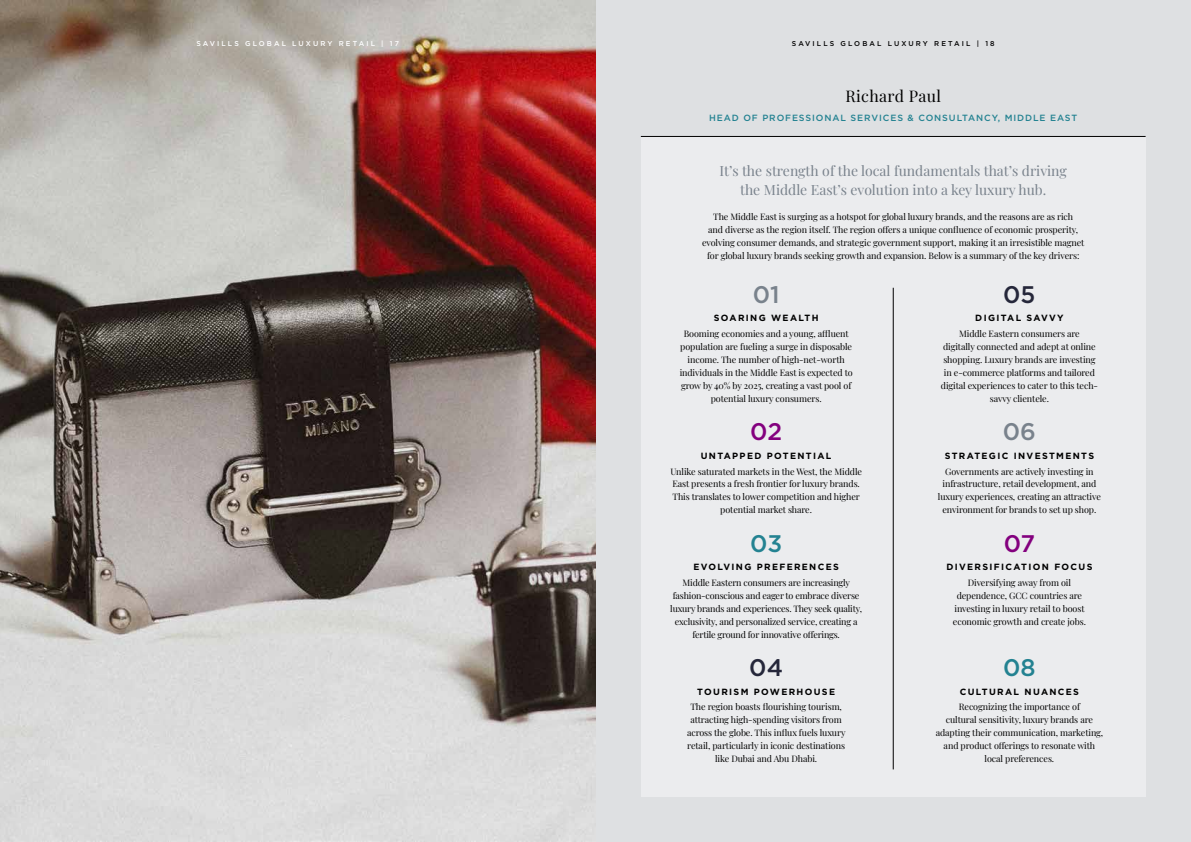
<style>
.page{position:relative;width:1191px;height:842px;background:#fff}
.page>*{position:absolute;margin:0;border:0;box-sizing:border-box;transform-origin:0 0}
.t1{font:500 24px "Gotham";color:#79828c}
.t2{font:500 24px "Gotham";color:#25273a}
.t3{font:500 24px "Gotham";color:#83007e}
.t4{font:500 24px "Gotham";color:#238291}
.t5{font:16px "Playfair Display";letter-spacing:.025em;color:#000}
.t6{font:14px/19px "Playfair Display";color:#79828c;text-align:center}
.t7{font:9px/13px "Playfair Display";letter-spacing:-.01em;color:#000;text-align:center}
.t8{font:700 9px "Gotham";letter-spacing:.15em;color:#000}
.t9{font:500 9px "Gotham";letter-spacing:.1em;color:#238291}
.t10{font:500 7px "Gotham";letter-spacing:.3em;color:#fff}
.t11{font:500 7px "Gotham";letter-spacing:.3em;color:#000}
</style>
<div class="page">
<div style="left:595px;top:0;width:596px;height:842px;background:#dee0e2"></div>
<div style="left:641px;top:136px;width:504px;height:661px;background:#ebecee"></div>
<hr style="left:893px;top:288px;width:1px;height:481px;background:#000">
<img style="left:0;top:0;width:595px;height:842px">
<hr style="left:641px;top:136px;width:504px;height:1px;background:#000">
<p class="t10" style="left:196px;top:39px;width:204px">SAVILLS GLOBAL LUXURY RETAIL | 17</p>
<p class="t11" style="left:792px;top:39px;width:204px">SAVILLS GLOBAL LUXURY RETAIL | 18</p>
<h2 class="t5" style="left:845px;top:84px;width:97px">Richard Paul</h2>
<p class="t9" style="left:709px;top:112px;width:370px">HEAD OF PROFESSIONAL SERVICES &amp; CONSULTANCY, MIDDLE EAST</p>
<h3 class="t6" style="left:719px;top:160px;width:349px">It’s the strength of the local fundamentals that’s driving the Middle East’s evolution into a key luxury hub.</h3>
<p class="t7" style="left:702px;top:209px;width:384px">The Middle East is surging as a hotspot for global luxury brands, and the reasons are as rich<br>and diverse as the region itself. The region offers a unique confluence of economic prosperity, evolving consumer demands, and strategic government support, making it an irresistible magnet for global luxury brands seeking growth and expansion. Below is a summary of the key drivers:</p>
<h1 class="t1" style="left:753px;top:278px;width:28px">01</h1>
<p class="t8" style="left:714px;top:312px;width:106px">SOARING WEALTH</p>
<p class="t7" style="left:679px;top:326px;width:174px">Booming economies and a young, affluent population are fueling a surge in disposable income. The number of high-net-worth individuals in the Middle East is expected to grow by 40% by 2025, creating a vast pool of potential luxury consumers.</p>
<h1 class="t3" style="left:750px;top:416px;width:33px">02</h1>
<p class="t8" style="left:701px;top:449px;width:132px">UNTAPPED POTENTIAL</p>
<p class="t7" style="left:670px;top:464px;width:193px">Unlike saturated markets in the West, the Middle East presents a fresh frontier for luxury brands.<br>This translates to lower competition and higher potential market share.</p>
<h1 class="t4" style="left:750px;top:527px;width:33px">03</h1>
<p class="t8" style="left:693px;top:561px;width:147px">EVOLVING PREFERENCES</p>
<p class="t7" style="left:670px;top:575px;width:193px">Middle Eastern consumers are increasingly fashion-conscious and eager to embrace diverse luxury brands and experiences. They seek quality, exclusivity, and personalized service, creating a fertile ground for innovative offerings.</p>
<h1 class="t2" style="left:749px;top:652px;width:35px">04</h1>
<p class="t8" style="left:697px;top:685px;width:139px">TOURISM POWERHOUSE</p>
<p class="t7" style="left:687px;top:700px;width:160px">The region boasts flourishing tourism, attracting high-spending visitors from across the globe. This influx fuels luxury retail, particularly in iconic destinations like Dubai and Abu Dhabi.</p>
<h1 class="t2" style="left:1003px;top:278px;width:34px">05</h1>
<p class="t8" style="left:975px;top:312px;width:90px">DIGITAL SAVVY</p>
<p class="t7" style="left:941px;top:326px;width:159px">Middle Eastern consumers are<br>digitally connected and adept at online shopping. Luxury brands are investing in e-commerce platforms and tailored digital experiences to cater to this tech&shy;savvy clientele.</p>
<h1 class="t1" style="left:1002px;top:416px;width:35px">06</h1>
<p class="t8" style="left:944px;top:449px;width:151px">STRATEGIC INVESTMENTS</p>
<p class="t7" style="left:938px;top:464px;width:165px">Governments are actively investing in infrastructure, retail development, and luxury experiences, creating an attractive environment for brands to set up shop.</p>
<h1 class="t3" style="left:1003px;top:527px;width:33px">07</h1>
<p class="t8" style="left:946px;top:561px;width:148px">DIVERSIFICATION FOCUS</p>
<p class="t7" style="left:953px;top:575px;width:134px">Diversifying away from oil dependence, GCC countries are investing in luxury retail to boost economic growth and create jobs.</p>
<h1 class="t4" style="left:1003px;top:652px;width:34px">08</h1>
<p class="t8" style="left:959px;top:685px;width:121px">CULTURAL NUANCES</p>
<p class="t7" style="left:935px;top:700px;width:169px">Recognizing the importance of<br>cultural sensitivity, luxury brands are adapting their communication, marketing, and product offerings to resonate with local preferences.</p>
</div>
